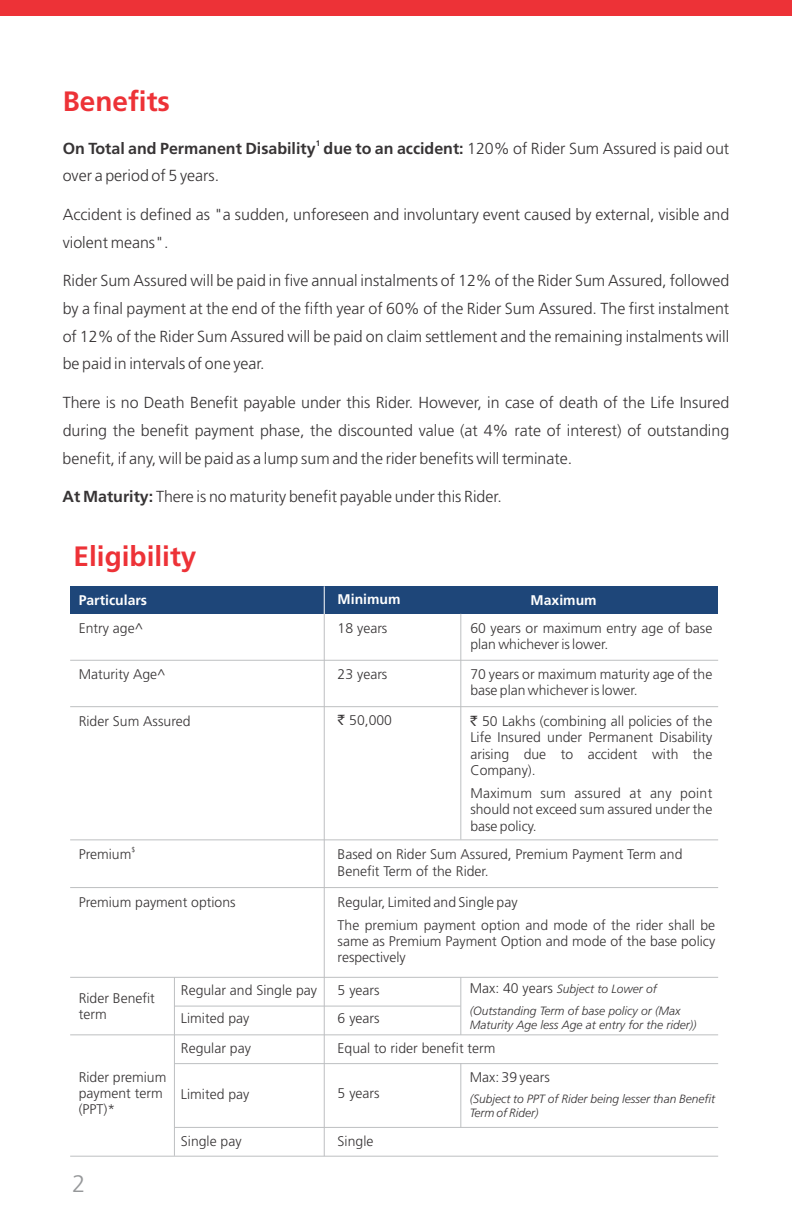
<style>
.page{position:relative;width:792px;height:1224px;background:#fff}
.page>*{position:absolute;margin:0;border:0;box-sizing:border-box;transform-origin:0 0}
.t1{font:700 28px "Frutiger";color:#ed3237}
.t2{font:300 24px "Frutiger";color:#96989a}
.t3{font:300 16px/27.8px "Frutiger";color:#373435}
.t4{font:300 14px/16.2px "Frutiger";color:#373435}
.t5{font:700 14px "Frutiger";color:#fefefe}
.t6{font:italic 300 12px/21.6px "Frutiger";color:#373435}
.t7{font:700 8px "Frutiger";color:#373435}
.t8{font:300 7px "Frutiger";color:#373435}
.s1{font-weight:700}
.s2{font-family:"Rupee Foradian";font-weight:400}
.s3{font-style:normal;font-size:14px}
</style>
<div class="page">
<div style="left:0;top:0;width:792px;height:15px;background:#ed3237"></div>
<hr style="left:70px;top:660px;width:648px;height:1px;background:#bdbfc1">
<hr style="left:70px;top:706px;width:648px;height:1px;background:#bdbfc1">
<div style="left:70px;top:586px;width:648px;height:28px;background:#1e4679"></div>
<hr style="left:324px;top:614px;width:1px;height:542px;background:#bdbfc1">
<svg style="left:324px;top:586px;width:1px;height:28px"></svg>
<hr style="left:460px;top:614px;width:1px;height:226px;background:#bdbfc1">
<hr style="left:70px;top:839px;width:648px;height:1px;background:#bdbfc1">
<hr style="left:70px;top:887px;width:648px;height:1px;background:#bdbfc1">
<hr style="left:70px;top:977px;width:648px;height:1px;background:#bdbfc1">
<hr style="left:174px;top:977px;width:1px;height:58px;background:#bdbfc1">
<hr style="left:174px;top:1006px;width:287px;height:1px;background:#bdbfc1">
<hr style="left:460px;top:977px;width:1px;height:58px;background:#bdbfc1">
<hr style="left:70px;top:1034px;width:648px;height:1px;background:#bdbfc1">
<hr style="left:174px;top:1063px;width:544px;height:1px;background:#bdbfc1">
<hr style="left:174px;top:1127px;width:544px;height:1px;background:#bdbfc1">
<hr style="left:174px;top:1035px;width:1px;height:121px;background:#bdbfc1">
<hr style="left:460px;top:1063px;width:1px;height:65px;background:#bdbfc1">
<hr style="left:70px;top:1156px;width:648px;height:1px;background:#bdbfc1">
<h1 class="t1" style="left:63px;top:90px;width:109px">Benefits</h1>
<p class="t7" style="left:316px;top:139px;width:6px">1</p>
<p class="t3" style="left:63px;top:136px;width:668px"><span class="s1">On Total and Permanent Disability due to an accident:</span> 120% of Rider Sum Assured is paid out over a period of 5 years.</p>
<p class="t3" style="left:63px;top:202px;width:668px">Accident is defined as "a sudden, unforeseen and involuntary event caused by external, visible and violent means".</p>
<p class="t3" style="left:63px;top:268px;width:668px;text-align:justify">Rider Sum Assured will be paid in five annual instalments of 12% of the Rider Sum Assured, followed by a final payment at the end of the fifth year of 60% of the Rider Sum Assured. The first instalment of 12% of the Rider Sum Assured will be paid on claim settlement and the remaining instalments will be paid in intervals of one year.</p>
<p class="t3" style="left:63px;top:390px;width:668px;text-align:justify">There is no Death Benefit payable under this Rider. However, in case of death of the Life Insured during the benefit payment phase, the discounted value (at 4% rate of interest) of outstanding benefit, if any, will be paid as a lump sum and the rider benefits will terminate.</p>
<p class="t3" style="left:63px;top:485px;width:441px"><span class="s1">At Maturity:</span> There is no maturity benefit payable under this Rider.</p>
<h1 class="t1" style="left:74px;top:544px;width:124px">Eligibility</h1>
<p class="t5" style="left:79px;top:594px;width:70px">Particulars</p>
<p class="t5" style="left:338px;top:593px;width:64px">Minimum</p>
<p class="t4" style="left:79px;top:622px;width:66px">Entry age^</p>
<p class="t4" style="left:79px;top:667px;width:88px">Maturity Age^</p>
<p class="t4" style="left:79px;top:714px;width:113px">Rider Sum Assured</p>
<p class="t4" style="left:338px;top:621px;width:51px">18 years</p>
<p class="t4" style="left:338px;top:667px;width:51px">23 years</p>
<p class="t4" style="left:338px;top:714px;width:56px"><span class="s2">`</span> 50,000</p>
<p class="t5" style="left:531px;top:594px;width:68px">Maximum</p>
<p class="t4" style="left:470px;top:621px;width:244px">60 years or maximum entry age of base plan whichever is lower.</p>
<p class="t4" style="left:470px;top:667px;width:244px">70 years or maximum maturity age of the base plan whichever is lower.</p>
<p class="t4" style="left:470px;top:715px;width:244px;text-align:justify"><span class="s2">`</span> 50 Lakhs (combining all policies of the Life Insured under Permanent Disability arising due to accident with the Company).</p>
<p class="t4" style="left:470px;top:787px;width:244px;text-align:justify">Maximum sum assured at any point should not exceed sum assured under the base policy.</p>
<p class="t8" style="left:131px;top:847px;width:5px">$</p>
<p class="t4" style="left:79px;top:847px;width:54px">Premium</p>
<p class="t4" style="left:338px;top:848px;width:346px">Based on Rider Sum Assured, Premium Payment Term and<br>Benefit Term of the Rider.</p>
<p class="t4" style="left:79px;top:895px;width:158px">Premium payment options</p>
<p class="t4" style="left:338px;top:892px;width:379px;line-height:23.2px">Regular, Limited and Single pay<br>The premium payment option and mode of the rider shall be</p>
<p class="t4" style="left:338px;top:935px;width:379px">same as Premium Payment Option and mode of the base policy respectively</p>
<p class="t4" style="left:79px;top:992px;width:78px">Rider Benefit term</p>
<p class="t4" style="left:181px;top:978px;width:138px;line-height:28px">Regular and Single pay<br>Limited pay</p>
<p class="t4" style="left:338px;top:978px;width:43px;line-height:28px">5 years<br>6 years</p>
<p class="t6" style="left:470px;top:979px;width:212px"><span class="s3">Max: 40 years</span> Subject to Lower of (Outstanding Term of base policy or (Max</p>
<p class="t6" style="left:470px;top:1015px;width:228px">Maturity Age less Age at entry for the rider))</p>
<p class="t4" style="left:79px;top:1070px;width:89px">Rider premium payment term (PPT)*</p>
<h2 class="t2" style="left:72px;top:1174px;width:15px">2</h2>
<p class="t4" style="left:181px;top:1041px;width:72px">Regular pay</p>
<p class="t4" style="left:181px;top:1087px;width:70px">Limited pay</p>
<p class="t4" style="left:338px;top:1041px;width:159px">Equal to rider benefit term</p>
<p class="t4" style="left:338px;top:1087px;width:43px">5 years</p>
<p class="t4" style="left:470px;top:1070px;width:82px">Max: 39 years</p>
<p class="t6" style="left:470px;top:1093px;width:247px;line-height:14px">(Subject to PPT of Rider being lesser than Benefit<br>Term of Rider)</p>
<p class="t4" style="left:181px;top:1135px;width:62px">Single pay</p>
<p class="t4" style="left:338px;top:1135px;width:37px">Single</p>
</div>
